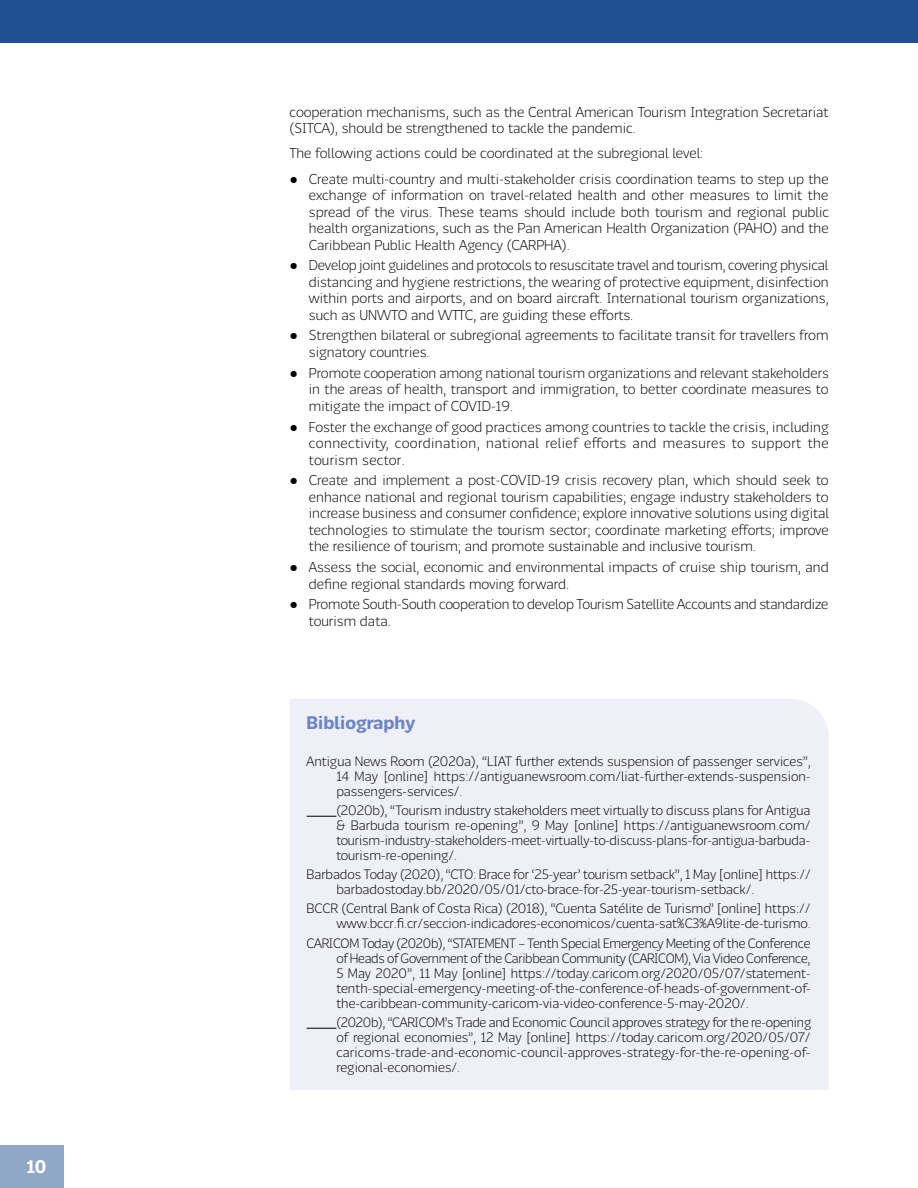
<style>
.page{position:relative;width:918px;height:1188px;background:#fff}
.page>*{position:absolute;margin:0;border:0;box-sizing:border-box;transform-origin:0 0}
.t1{font:700 18px "Chilena";color:#6c85c3}
.t2{font:700 18px "Chilena";color:#fff}
.t3{font:300 14.25px/16.5px "Chilena";color:#000;text-align:justify}
.t4{font:300 13.5px/15px "Chilena";color:#000;text-align:justify}
.s1{font-family:"Arial";font-weight:700}
</style>
<div class="page">
<div style="left:0;top:1145px;width:64px;height:43px;background:#90a7c8"></div>
<div style="left:0;top:0;width:918px;height:43px;background:#204f92"></div>
<div style="left:290px;top:699px;width:539px;height:391px;background:#eeeff7"></div>
<svg style="left:307px;top:816px;width:29px;height:1px"></svg>
<svg style="left:307px;top:1028px;width:29px;height:1px"></svg>
<p class="t2" style="left:26px;top:1154px;width:22px">10</p>
<p class="t3" style="left:290px;top:103px;width:541px">cooperation mechanisms, such as the Central American Tourism Integration Secretariat (SITCA), should be strengthened to tackle the pandemic.</p>
<p class="t3" style="left:290px;top:144px;width:415px">The following actions could be coordinated at the subregional level:</p>
<p class="t3" style="left:309px;top:169px;width:522px;text-indent:-19px"><span class="s1">●</span> Create multi-country and multi-stakeholder crisis coordination teams to step up the exchange of information on travel-related health and other measures to limit the spread of the virus. These teams should include both tourism and regional public health organizations, such as the Pan American Health Organization (PAHO) and the Caribbean Public Health Agency (CARPHA).</p>
<p class="t3" style="left:309px;top:256px;width:521px;text-indent:-19px"><span class="s1">●</span> Develop joint guidelines and protocols to resuscitate travel and tourism, covering physical distancing and hygiene restrictions, the wearing of protective equipment, disinfection within ports and airports, and on board aircraft. International tourism organizations, such as UNWTO and WTTC, are guiding these efforts.</p>
<p class="t3" style="left:309px;top:326px;width:521px;text-indent:-19px"><span class="s1">●</span> Strengthen bilateral or subregional agreements to facilitate transit for travellers from signatory countries.</p>
<p class="t3" style="left:309px;top:364px;width:522px;text-indent:-19px"><span class="s1">●</span> Promote cooperation among national tourism organizations and relevant stakeholders in the areas of health, transport and immigration, to better coordinate measures to mitigate the impact of COVID-19.</p>
<p class="t3" style="left:309px;top:417px;width:522px;text-indent:-19px"><span class="s1">●</span> Foster the exchange of good practices among countries to tackle the crisis, including connectivity, coordination, national relief efforts and measures to support the tourism sector.</p>
<p class="t3" style="left:309px;top:471px;width:522px;text-indent:-19px"><span class="s1">●</span> Create and implement a post-COVID-19 crisis recovery plan, which should seek to enhance national and regional tourism capabilities; engage industry stakeholders to increase business and consumer confidence; explore innovative solutions using digital technologies to stimulate the tourism sector; coordinate marketing efforts; improve the resilience of tourism; and promote sustainable and inclusive tourism.</p>
<p class="t3" style="left:309px;top:558px;width:521px;text-indent:-19px"><span class="s1">●</span> Assess the social, economic and environmental impacts of cruise ship tourism, and define regional standards moving forward.</p>
<p class="t3" style="left:309px;top:595px;width:521px;text-indent:-19px"><span class="s1">●</span> Promote South-South cooperation to develop Tourism Satellite Accounts and standardize tourism data.</p>
<p class="t1" style="left:307px;top:710px;width:110px">Bibliography</p>
<p class="t4" style="left:336px;top:753px;width:476px;text-indent:-30px">Antigua News Room (2020a), “LIAT further extends suspension of passenger services”, 14 May [online] https://antiguanewsroom.com/liat-further-extends-suspension&shy;passengers-services/.</p>
<p class="t4" style="left:336px;top:802px;width:476px">(2020b), “Tourism industry stakeholders meet virtually to discuss plans for Antigua &amp; Barbuda tourism re-opening”, 9 May [online] https://antiguanewsroom.com/ tourism-industry-stakeholders-meet-virtually-to-discuss-plans-for-antigua-barbuda&shy;tourism-re-opening/.</p>
<p class="t4" style="left:336px;top:866px;width:476px;text-indent:-30px">Barbados Today (2020), “CTO: Brace for ‘25-year’ tourism setback”, 1 May [online] https:// barbadostoday.bb/2020/05/01/cto-brace-for-25-year-tourism-setback/.</p>
<p class="t4" style="left:307px;top:900px;width:506px;text-align:right">BCCR (Central Bank of Costa Rica) (2018), “Cuenta Satélite de Turismo” [online] https:// www.bccr.fi.cr/seccion-indicadores-economicos/cuenta-sat%C3%A9lite-de-turismo.</p>
<p class="t4" style="left:336px;top:935px;width:476px;text-indent:-30px">CARICOM Today (2020b), “STATEMENT – Tenth Special Emergency Meeting of the Conference of Heads of Government of the Caribbean Community (CARICOM), Via Video Conference, 5 May 2020”, 11 May [online] https://today.caricom.org/2020/05/07/statement&shy;tenth-special-emergency-meeting-of-the-conference-of-heads-of-government-of&shy;the-caribbean-community-caricom-via-video-conference-5-may-2020/.</p>
<p class="t4" style="left:336px;top:1014px;width:476px">(2020b), “CARICOM’s Trade and Economic Council approves strategy for the re-opening of regional economies”, 12 May [online] https://today.caricom.org/2020/05/07/ caricoms-trade-and-economic-council-approves-strategy-for-the-re-opening-of&shy;regional-economies/.</p>
</div>
